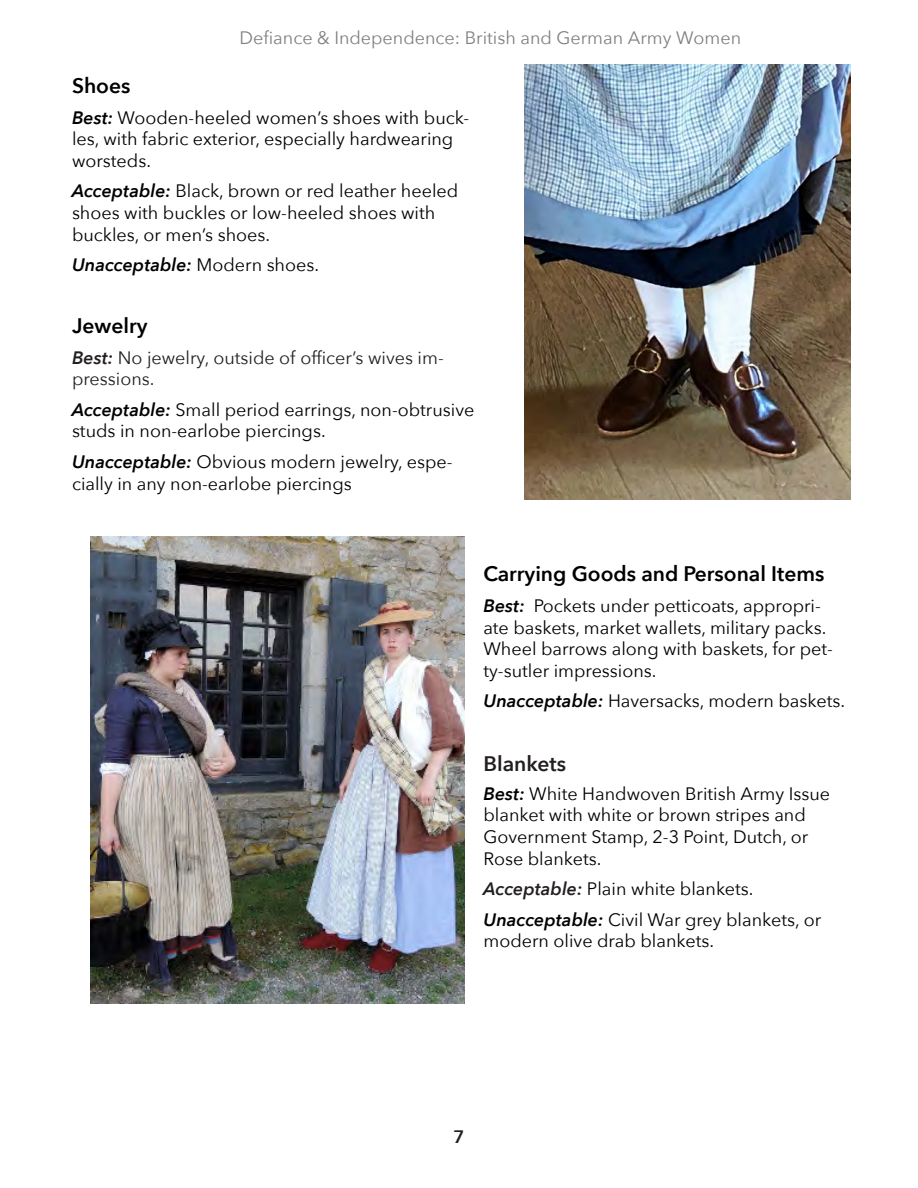
<style>
.page{position:relative;width:918px;height:1188px;background:#fff}
.page>*{position:absolute;margin:0;border:0;box-sizing:border-box;transform-origin:0 0}
.Normal__Web{font:600 21px "Avenir Next";color:#000}
.Normal__Web-2{font:600 21px "Avenir Next";color:#231f20}
.Normal__Web-3{font:18px/21.6px "Avenir Next";color:#000}
.Normal__Web-4{font:18px/21.6px "Avenir Next";color:#231f20}
.t1{font:18px "Avenir Next";color:#808080}
.Normal__Web-5{font:italic 600 18px "Avenir Next";color:#000}
.t2{font:600 18px "Avenir Next";color:#231f20}
.s1{font-weight:600;font-style:italic}
.s2{font-weight:400;font-style:normal}
.s3{font-weight:600;font-style:italic;color:#231f20}
</style>
<div class="page">
<img style="left:90px;top:536px;width:374px;height:468px">
<img style="left:524px;top:65px;width:326px;height:435px">
<p class="t1" style="left:240px;top:22px;width:503px">Defiance &amp; Independence: British and German Army Women</p>
<p class="Normal__Web" style="left:72px;top:68px;width:60px">Shoes</p>
<p class="Normal__Web-3" style="left:72px;top:106px;width:399px"><span class="s1">Best:</span> Wooden-heeled women’s shoes with buck&shy;les, with fabric exterior, especially hardwearing worsteds.</p>
<p class="Normal__Web-3" style="left:72px;top:180px;width:388px"><span class="s1">Acceptable:</span> Black, brown or red leather heeled shoes with buckles or low-heeled shoes with buckles, or men’s shoes.</p>
<p class="Normal__Web-5" style="left:72px;top:250px;width:249px">Unacceptable: <span class="s2">Modern shoes.</span></p>
<p class="Normal__Web" style="left:72px;top:308px;width:77px">Jewelry</p>
<p class="Normal__Web-4" style="left:72px;top:346px;width:373px"><span class="s1">Best:</span> No jewelry, outside of officer’s wives im&shy;pressions.</p>
<p class="Normal__Web-3" style="left:72px;top:398px;width:404px"><span class="s1">Acceptable:</span> Small period earrings, non-obtrusive studs in non-earlobe piercings.</p>
<p class="Normal__Web-3" style="left:72px;top:450px;width:382px"><span class="s1">Unacceptable:</span> Obvious modern jewelry, espe&shy;cially in any non-earlobe piercings</p>
<p class="Normal__Web" style="left:483px;top:556px;width:342px">Carrying Goods and Personal Items</p>
<p class="Normal__Web-3" style="left:483px;top:594px;width:351px"><span class="s1">Best:</span> Pockets under petticoats, appropri&shy;ate baskets, market wallets, military packs.<br>Wheel barrows along with baskets, for pet&shy;ty-sutler impressions.</p>
<p class="Normal__Web-3" style="left:483px;top:690px;width:363px"><span class="s1">Unacceptable:</span> Haversacks, modern baskets.</p>
<p class="Normal__Web-2" style="left:483px;top:745px;width:84px">Blankets</p>
<p class="Normal__Web-3" style="left:483px;top:782px;width:348px"><span class="s1">Best:</span> White Handwoven British Army Issue blanket with white or brown stripes and Government Stamp, 2-3 Point, Dutch, or Rose blankets.</p>
<p class="Normal__Web-3" style="left:483px;top:873px;width:339px;line-height:30.6px"><span class="s3">Acceptable:</span> Plain white blankets.<br><span class="s1">Unacceptable:</span> Civil War grey blankets, or</p>
<p class="Normal__Web-3" style="left:483px;top:930px;width:232px">modern olive drab blankets.</p>
<p class="t2" style="left:454px;top:1121px;width:12px">7</p>
</div>
